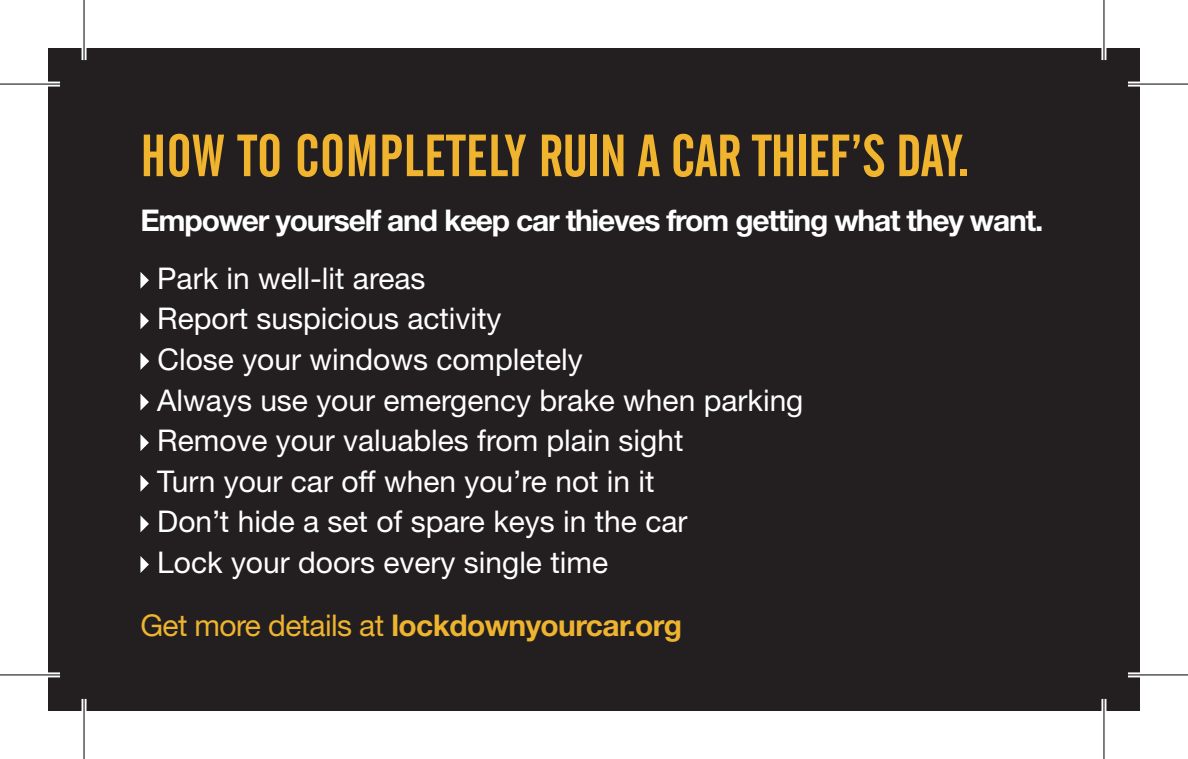
<style>
.page{position:relative;width:1188px;height:759px;background:#fff}
.page>*{position:absolute;margin:0;border:0;box-sizing:border-box;transform-origin:0 0}
.t1{font:58.8px "Alternate Gothic No 2 BT";letter-spacing:-.01em;color:#f0b42f}
.t2{font:30px/40.4px "Helvetica Neue LT Std";color:#fff}
.t3{font:700 30px "Helvetica Neue LT Std";letter-spacing:-.04em;color:#fff}
.t4{font:700 30px "Helvetica Neue LT Std";letter-spacing:-.02em;color:#eeb42f}
.s1{font-weight:400}
</style>
<div class="page">
<div style="left:48px;top:48px;width:1092px;height:662px;background:#231f20"></div>
<svg style="left:140px;top:272px;width:9px;height:17px"></svg>
<svg style="left:140px;top:312px;width:9px;height:17px"></svg>
<svg style="left:140px;top:352px;width:9px;height:18px"></svg>
<svg style="left:140px;top:393px;width:9px;height:17px"></svg>
<svg style="left:140px;top:434px;width:9px;height:17px"></svg>
<svg style="left:140px;top:475px;width:9px;height:16px"></svg>
<svg style="left:140px;top:515px;width:9px;height:17px"></svg>
<svg style="left:140px;top:556px;width:9px;height:17px"></svg>
<hr style="left:0;top:82px;width:60px;height:4px;background:#fff">
<hr style="left:1128px;top:82px;width:60px;height:4px;background:#fff">
<svg style="left:0;top:672px;width:60px;height:5px"></svg>
<svg style="left:1128px;top:672px;width:60px;height:5px"></svg>
<hr style="left:82px;top:0;width:4px;height:60px;background:#fff">
<hr style="left:82px;top:698px;width:4px;height:60px;background:#fff">
<svg style="left:1101px;top:0;width:5px;height:60px"></svg>
<svg style="left:1101px;top:698px;width:5px;height:60px"></svg>
<hr style="left:0;top:83px;width:60px;height:2px;background:#000">
<hr style="left:1128px;top:83px;width:60px;height:2px;background:#000">
<hr style="left:0;top:674px;width:60px;height:1px;background:#000">
<hr style="left:1128px;top:674px;width:60px;height:1px;background:#000">
<hr style="left:83px;top:0;width:2px;height:60px;background:#000">
<hr style="left:83px;top:698px;width:2px;height:60px;background:#000">
<hr style="left:1103px;top:0;width:1px;height:60px;background:#000">
<hr style="left:1103px;top:698px;width:1px;height:60px;background:#000">
<h1 class="t1" style="left:140px;top:123px;width:831px">HOW TO COMPLETELY RUIN A CAR THIEF’S DAY.</h1>
<p class="t3" style="left:140px;top:201px;width:904px">Empower yourself and keep car thieves from getting what they want.</p>
<p class="t2" style="left:157px;top:257px;width:647px">Park in well-lit areas<br>Report suspicious activity<br>Close your windows completely<br>Always use your emergency brake when parking Remove your valuables from plain sight<br>Turn your car off when you’re not in it<br>Don’t hide a set of spare keys in the car<br>Lock your doors every single time</p>
<p class="t4" style="left:140px;top:606px;width:543px"><span class="s1">Get more details at</span> lockdownyourcar.org</p>
</div>
